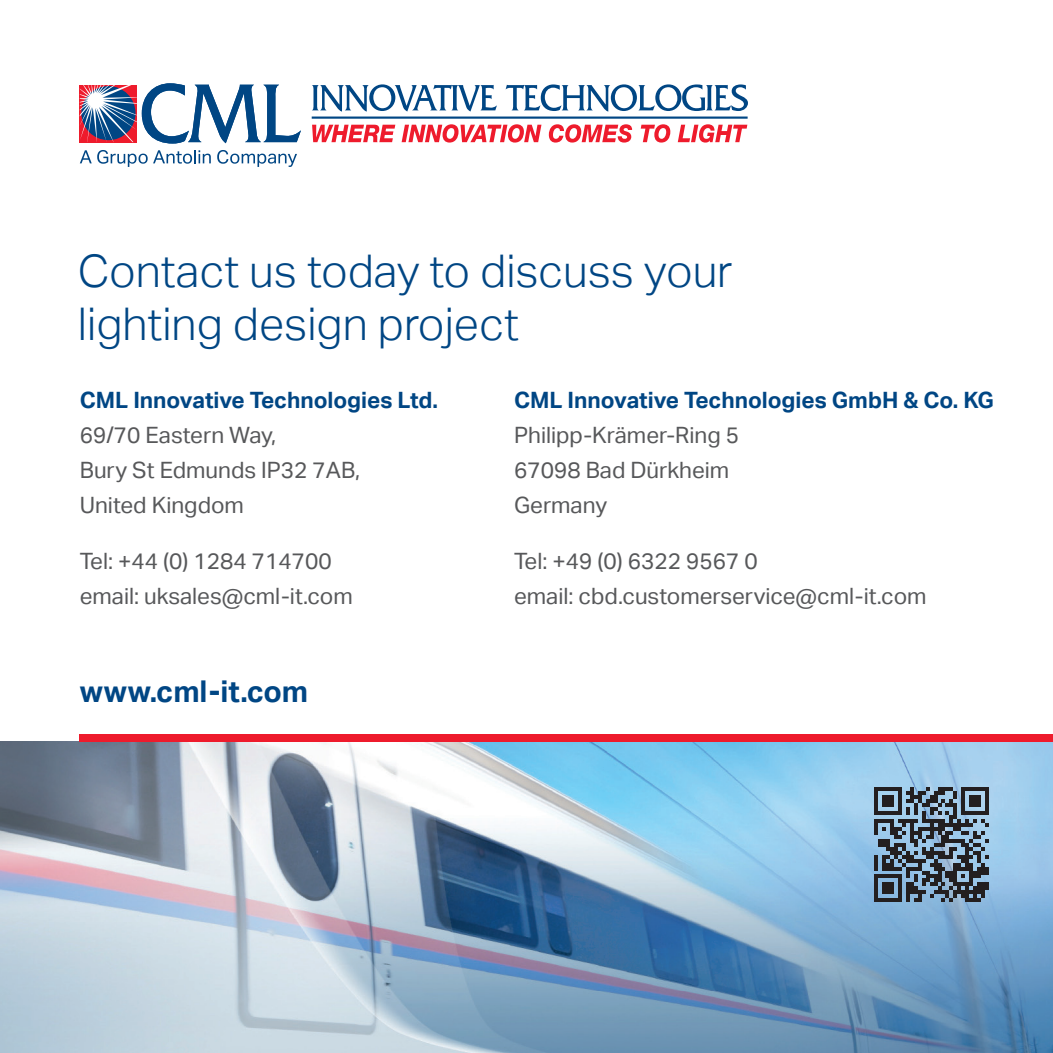
<style>
.page{position:relative;width:1053px;height:1053px;background:#fff}
.page>*{position:absolute;margin:0;border:0;box-sizing:border-box;transform-origin:0 0}
.t1{font:300 45px/52.5px "Aktiv Grotesk";color:#004684}
.t2{font:700 30px "Aktiv Grotesk";color:#004684}
.t3{font:22.5px/35px "Aktiv Grotesk";color:#57585a}
.t4{font:700 22.5px "Aktiv Grotesk";color:#004684}
</style>
<div class="page">
<img style="left:0;top:741px;width:1052px;height:311px">
<div style="left:80px;top:734px;width:972px;height:7px;background:#ee1b2c"></div>
<svg style="left:80px;top:83px;width:221px;height:60px"></svg>
<svg style="left:312px;top:84px;width:185px;height:28px"></svg>
<svg style="left:505px;top:84px;width:243px;height:28px"></svg>
<svg style="left:312px;top:125px;width:83px;height:17px"></svg>
<svg style="left:401px;top:124px;width:140px;height:18px"></svg>
<svg style="left:549px;top:124px;width:83px;height:18px"></svg>
<svg style="left:640px;top:124px;width:30px;height:18px"></svg>
<svg style="left:677px;top:124px;width:70px;height:18px"></svg>
<hr style="left:312px;top:116px;width:435px;height:3px;background:#004684">
<svg style="left:80px;top:150px;width:131px;height:17px"></svg>
<svg style="left:217px;top:150px;width:80px;height:17px"></svg>
<svg style="left:873px;top:787px;width:116px;height:115px;background:#5c6e7f"></svg>
<h1 class="t1" style="left:78px;top:245px;width:656px">Contact us today to discuss your lighting design project</h1>
<p class="t4" style="left:80px;top:387px;width:359px">CML Innovative Technologies Ltd.</p>
<p class="t3" style="left:80px;top:417px;width:282px">69/70 Eastern Way,<br>Bury St Edmunds IP32 7AB,<br>United Kingdom</p>
<p class="t3" style="left:80px;top:544px;width:274px">Tel: +44 (0) 1284 714700 email: uksales@cml-it.com</p>
<h2 class="t2" style="left:80px;top:674px;width:230px">www.cml-it.com</h2>
<p class="t4" style="left:514px;top:387px;width:481px">CML Innovative Technologies GmbH &amp; Co. KG</p>
<p class="t3" style="left:514px;top:417px;width:226px">Philipp-Krämer-Ring 5<br>67098 Bad Dürkheim<br>Germany</p>
<p class="t3" style="left:514px;top:544px;width:414px">Tel: +49 (0) 6322 9567 0<br>email: cbd.customerservice@cml-it.com</p>
</div>
